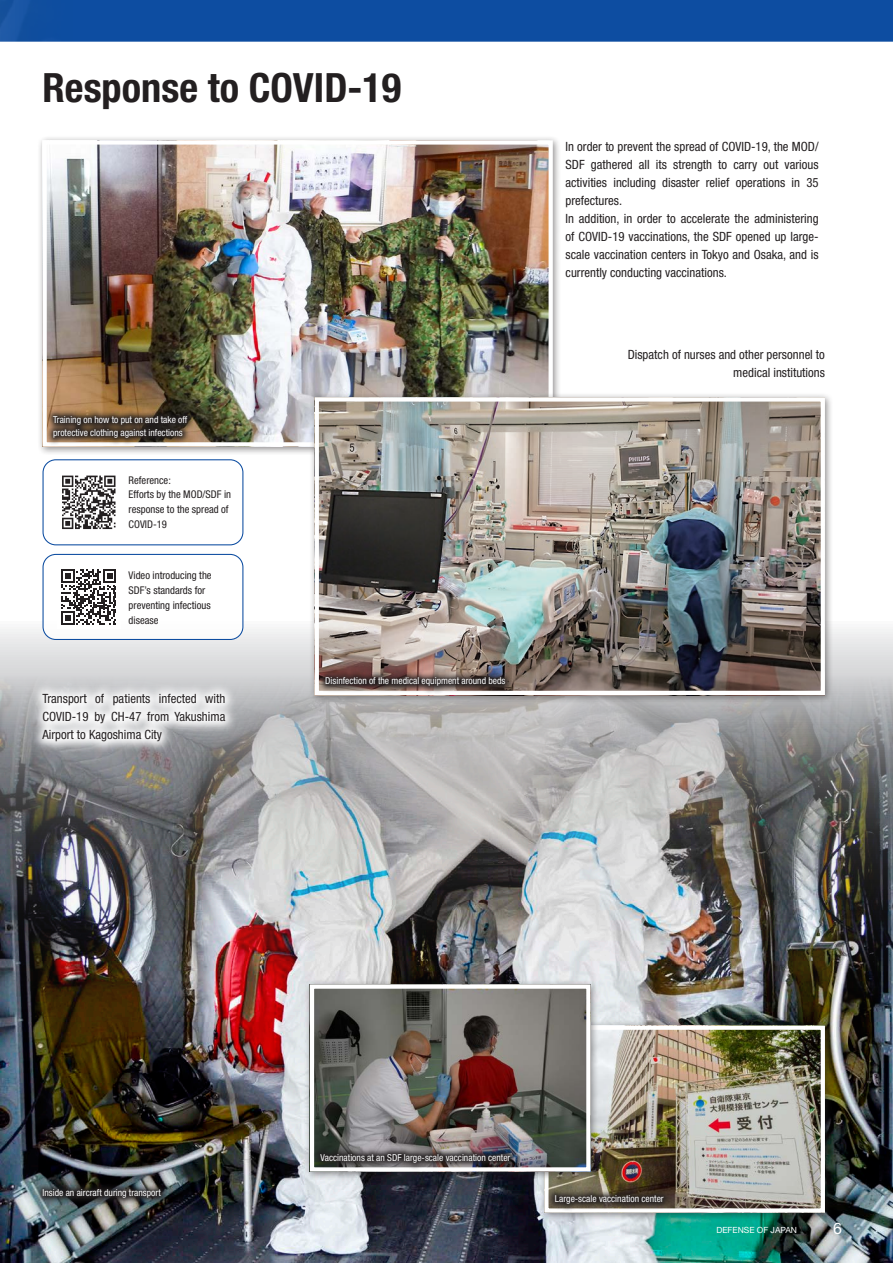
<style>
.page{position:relative;width:893px;height:1263px;background:#0d4da1}
.page>*{position:absolute;margin:0;border:0;box-sizing:border-box;transform-origin:0 0}
.t1{font:700 condensed 40.35px "Helvetica Neue LT Std";color:#231f20}
.t2{font:15.9px "Helvetica Neue LT Std";color:#fff}
.t3{font:condensed 12.75px/18.1px "Helvetica Neue LT Std";color:#231f20}
.t4{font:condensed 10.65px/14.9px "Helvetica Neue LT Std";color:#231f20}
.t5{font:condensed 9.6px/12.8px "Helvetica Neue LT Std";color:#fff}
.t6{font:8.55px "Helvetica Neue LT Std";color:#fff}
</style>
<div class="page">
<img style="left:0;top:0;width:72px;height:42px">
<div style="left:0;top:42px;width:893px;height:579px;background:#fff"></div>
<svg style="left:0;top:621px;width:893px;height:55px;background:#e2e2e4"></svg>
<img style="left:0;top:676px;width:893px;height:587px">
<div style="left:37px;top:135px;width:524px;height:320px;background:#231f20;opacity:.5"></div>
<img style="left:48px;top:145px;width:500px;height:296px">
<div style="left:43px;top:140px;width:510px;height:306px;border:4px solid #fff"></div>
<div style="left:539px;top:1020px;width:295px;height:201px;background:#231f20;opacity:.5"></div>
<img style="left:549px;top:1030px;width:271px;height:178px">
<div style="left:544px;top:1025px;width:281px;height:188px;border:4px solid #fff"></div>
<svg style="left:547px;top:1187px;width:124px;height:25px;background:#625b52"></svg>
<div style="left:309px;top:392px;width:525px;height:311px;background:#231f20;opacity:.5"></div>
<img style="left:320px;top:402px;width:500px;height:288px">
<div style="left:315px;top:397px;width:510px;height:298px;border:4px solid #fff"></div>
<div style="left:304px;top:979px;width:295px;height:201px;background:#231f20;opacity:.5"></div>
<img style="left:315px;top:989px;width:270px;height:177px">
<div style="left:310px;top:984px;width:280px;height:187px;border:4px solid #fff"></div>
<img style="left:313px;top:1146px;width:205px;height:24px">
<div style="left:33px;top:60px;width:380px;height:61px;background:#fff"></div>
<div style="left:554px;top:130px;width:276px;height:161px;background:#fff"></div>
<div style="left:616px;top:338px;width:220px;height:51px;background:#fff"></div>
<div style="left:43px;top:460px;width:200px;height:85px;background:#fff;border-radius:13px"></div>
<div style="left:43px;top:459px;width:200px;height:86px;border:1px solid #0d4da1;border-radius:13px"></div>
<svg style="left:62px;top:476px;width:53px;height:53px"></svg>
<div style="left:43px;top:554px;width:200px;height:85px;background:#fff;border-radius:13px"></div>
<div style="left:43px;top:554px;width:200px;height:86px;border:1px solid #0d4da1;border-radius:13px"></div>
<svg style="left:61px;top:569px;width:55px;height:56px"></svg>
<svg style="left:31px;top:682px;width:206px;height:71px;background:#d3d3d5"></svg>
<svg style="left:45px;top:408px;width:150px;height:37px;background:#615141"></svg>
<svg style="left:318px;top:669px;width:195px;height:25px;background:#71605d"></svg>
<svg style="left:35px;top:1181px;width:134px;height:25px;background:#3a3e3f"></svg>
<h1 class="t1" style="left:43px;top:63px;width:360px">Response to COVID-19</h1>
<p class="t5" style="left:53px;top:413px;width:136px">Training on how to put on and take off protective clothing against infections</p>
<p class="t4" style="left:129px;top:472px;width:104px">Reference:<br>Efforts by the MOD/SDF in response to the spread of<br>COVID-19</p>
<p class="t4" style="left:129px;top:568px;width:85px">Video introducing the<br>SDF’s standards for preventing infectious disease</p>
<p class="t3" style="left:43px;top:689px;width:184px;text-align:justify">Transport of patients infected with COVID-19 by CH-47 from Yakushima Airport to Kagoshima City</p>
<p class="t5" style="left:325px;top:674px;width:182px">Disinfection of the medical equipment around beds</p>
<p class="t3" style="left:566px;top:137px;width:255px">In order to prevent the spread of COVID-19, the MOD/ SDF gathered all its strength to carry out various activities including disaster relief operations in 35 prefectures.<br>In addition, in order to accelerate the administering of COVID-19 vaccinations, the SDF opened up large&shy;scale vaccination centers in Tokyo and Osaka, and is currently conducting vaccinations.</p>
<p class="t3" style="left:628px;top:345px;width:199px;text-align:right">Dispatch of nurses and other personnel to medical institutions</p>
<p class="t5" style="left:43px;top:1186px;width:120px">Inside an aircraft during transport</p>
<p class="t5" style="left:320px;top:1151px;width:191px">Vaccinations at an SDF large-scale vaccination center</p>
<p class="t5" style="left:555px;top:1192px;width:110px">Large-scale vaccination center</p>
<p class="t6" style="left:716px;top:1224px;width:82px">DEFENSE OF JAPAN</p>
<p class="t2" style="left:833px;top:1219px;width:10px">6</p>
</div>
